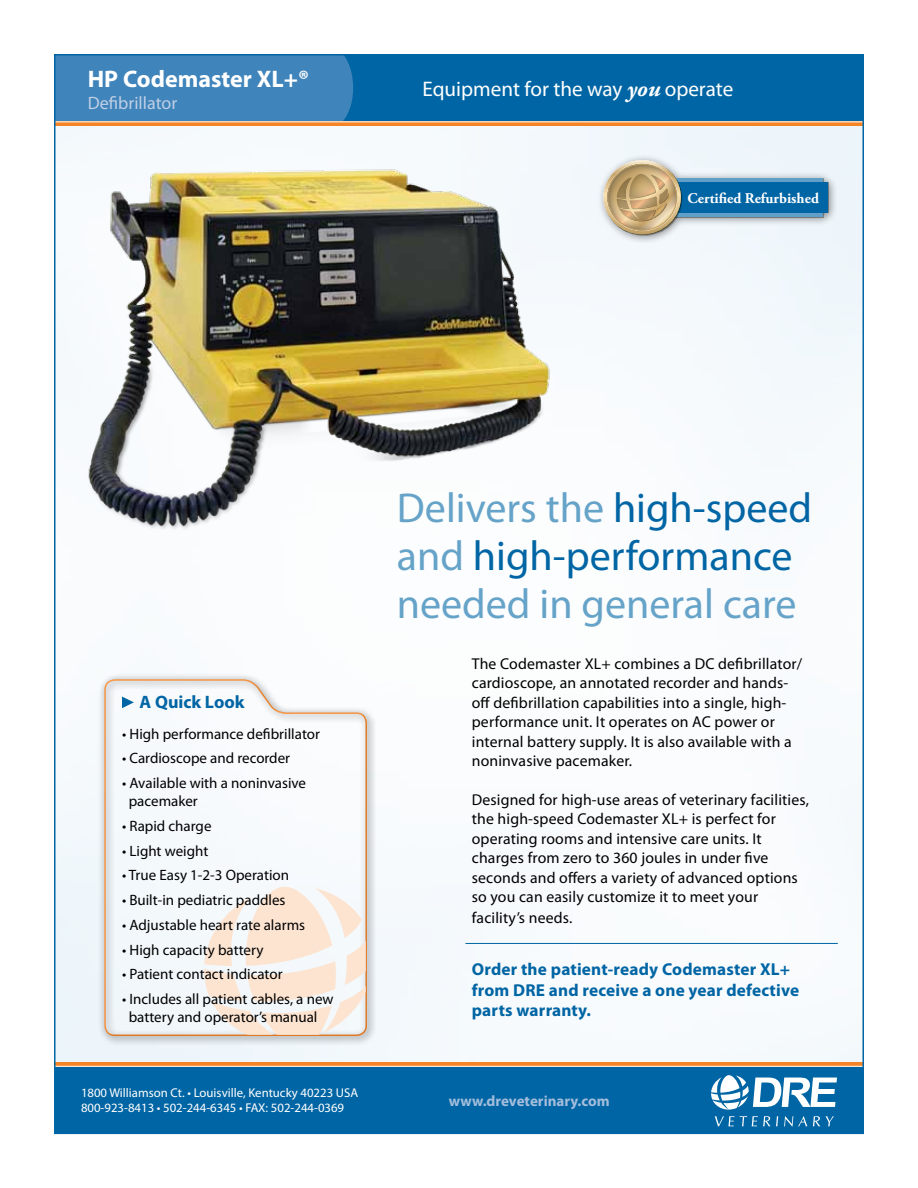
<style>
.page{position:relative;width:918px;height:1188px;background:#fff}
.page>*{position:absolute;margin:0;border:0;box-sizing:border-box;transform-origin:0 0}
.t1{font:42px/48px "Myriad Pro";color:#66a3c9}
.t2{font:700 24px "Myriad Pro";color:#fff}
.t3{font:21.15px "Myriad Pro";color:#fff}
.t4{font:18px "Myriad Pro";color:#bfcfe6}
.t5{font:700 18px "Myriad Pro";color:#0065a4}
.t6{font:700 17.25px/21px "Myriad Pro";letter-spacing:.01em;color:#0065a4}
.t7{font:15.75px/19.5px "Myriad Pro";letter-spacing:.01em;color:#000}
.t8{font:15px/18px "Myriad Pro";color:#000}
.t9{font:700 15px "Myriad Pro";color:#a4bddc}
.t10{font:700 14.85px "Adobe Garamond Pro";color:#fff}
.t11{font:12.75px/15.3px "Myriad Pro";color:#fff}
.s1{font-family:"Adobe Garamond Pro";font-weight:700;font-style:italic;font-size:23.25px}
.s2{color:#0065a4}
</style>
<div class="page">
<img style="left:79px;top:161px;width:489px;height:383px">
<div style="left:597px;top:154px;width:241px;height:91px;background:#000;opacity:.45"></div>
<div style="left:655px;top:178px;width:169px;height:6px;background:#818588"></div>
<div style="left:655px;top:178px;width:168px;height:5px;background:#609fc7"></div>
<div style="left:655px;top:212px;width:169px;height:5px;background:#6f7375"></div>
<div style="left:655px;top:211px;width:168px;height:6px;background:#609fc7"></div>
<div style="left:647px;top:182px;width:181px;height:31px;background:#0065a4"></div>
<svg style="left:604px;top:160px;width:77px;height:74px;background:#c8b38e"></svg>
<div style="left:98px;top:673px;width:278px;height:371px;background:#000;opacity:.78"></div>
<svg style="left:104px;top:679px;width:261px;height:356px;fill:#f6f9fc"></svg>
<svg style="left:122px;top:697px;width:12px;height:11px"></svg>
<hr style="left:465px;top:943px;width:373px;height:1px;background:#0065a4">
<div style="left:353px;top:57px;width:508px;height:65px;background:#0065a4"></div>
<div style="left:57px;top:57px;width:296px;height:65px;background:#3f84ba"></div>
<div style="left:57px;top:1067px;width:804px;height:64px;background:#0065a4"></div>
<hr style="left:55px;top:122px;width:808px;height:4px;background:#f58427">
<hr style="left:55px;top:122px;width:808px;height:1px;background:#fff">
<svg style="left:57px;top:1062px;width:804px;height:4px;background:#f58a32"></svg>
<svg style="left:711px;top:1075px;width:126px;height:51px"></svg>
<h2 class="t2" style="left:88px;top:63px;width:223px">HP Codemaster XL+®</h2>
<p class="t4" style="left:88px;top:92px;width:91px">Defibrillator</p>
<h3 class="t3" style="left:422px;top:76px;width:312px">Equipment for the way <span class="s1">you</span> operate</h3>
<p class="t10" style="left:688px;top:189px;width:133px">Certified Refurbished</p>
<p class="t5" style="left:140px;top:690px;width:106px">A Quick Look</p>
<p class="t8" style="left:122px;top:724px;width:200px">• High performance defibrillator</p>
<p class="t8" style="left:122px;top:749px;width:170px">• Cardioscope and recorder</p>
<p class="t8" style="left:129px;top:774px;width:179px;text-indent:-7px">• Available with a noninvasive pacemaker</p>
<p class="t8" style="left:122px;top:817px;width:91px">• Rapid charge</p>
<p class="t8" style="left:122px;top:841px;width:88px">• Light weight</p>
<p class="t8" style="left:122px;top:866px;width:169px">• True Easy 1-2-3 Operation</p>
<p class="t8" style="left:122px;top:891px;width:165px">• Built-in pediatric paddles</p>
<p class="t8" style="left:122px;top:916px;width:185px">• Adjustable heart rate alarms</p>
<p class="t8" style="left:122px;top:940px;width:143px">• High capacity battery</p>
<p class="t8" style="left:122px;top:965px;width:162px">• Patient contact indicator</p>
<p class="t8" style="left:129px;top:990px;width:206px;text-indent:-7px">• Includes all patient cables, a new battery and operator’s manual</p>
<p class="t11" style="left:81px;top:1085px;width:279px">1800 Williamson Ct. • Louisville, Kentucky 40223 USA<br>800-923-8413 • 502-244-6345 • FAX: 502-244-0369</p>
<h1 class="t1" style="left:397px;top:483px;width:417px">Delivers the <span class="s2">high-speed </span>and <span class="s2">high-performance </span>needed in general care</h1>
<p class="t7" style="left:472px;top:653px;width:332px">The Codemaster XL+ combines a DC defibrillator/ cardioscope, an annotated recorder and hands&shy;off defibrillation capabilities into a single, high&shy;performance unit. It operates on AC power or internal battery supply. It is also available with a noninvasive pacemaker.</p>
<p class="t7" style="left:472px;top:790px;width:339px">Designed for high-use areas of veterinary facilities, the high-speed Codemaster XL+ is perfect for operating rooms and intensive care units. It charges from zero to 360 joules in under five seconds and offers a variety of advanced options so you can easily customize it to meet your</p>
<p class="t7" style="left:472px;top:908px;width:102px">facility’s needs.</p>
<p class="t6" style="left:472px;top:958px;width:329px">Order the patient-ready Codemaster XL+ from DRE and receive a one year defective parts warranty.</p>
<p class="t9" style="left:449px;top:1091px;width:162px">www.dreveterinary.com</p>
</div>
